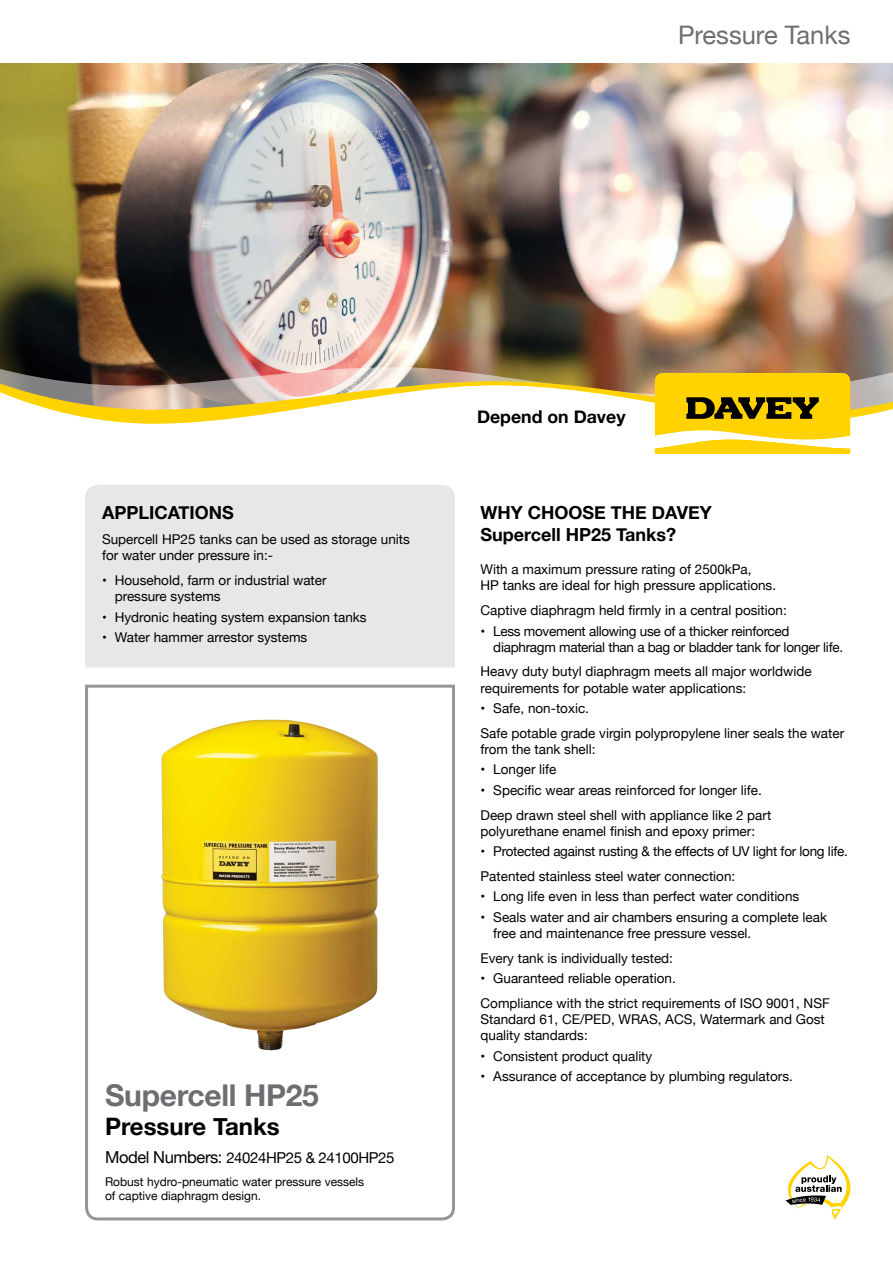
<style>
.page{position:relative;width:893px;height:1263px;background:#fff}
.page>*{position:absolute;margin:0;border:0;box-sizing:border-box;transform-origin:0 0}
.t1{font:700 30px "Helvetica Neue";letter-spacing:-.01em;color:#6d6e71}
.t2{font:25.5px "Helvetica Neue";color:#6d6e71}
.t3{font:700 24px "Helvetica Neue";color:#000}
.t4{font:700 18px/21.6px "Helvetica Neue";color:#000}
.t5{font:700 17.7px "Helvetica Neue";color:#000}
.t6{font:15px "Helvetica Neue";letter-spacing:-.025em;color:#000}
.t7{font:13.5px/16.2px "Helvetica Neue";color:#000}
.t8{font:13.5px/16.2px "Helvetica Neue";letter-spacing:-.02em;color:#000}
.t9{font:12px/14.4px "Helvetica Neue";color:#000}
.s1{font-size:16.5px}
</style>
<div class="page">
<img style="left:0;top:64px;width:893px;height:291px">
<img style="left:0;top:355px;width:893px;height:78px">
<img style="left:0;top:364px;width:893px;height:60px">
<svg style="left:655px;top:373px;width:195px;height:81px;background:#e1be1a"></svg>
<svg style="left:85px;top:684px;width:370px;height:537px"></svg>
<div style="left:85px;top:485px;width:370px;height:183px;background:#e6e7e8"></div>
<svg style="left:785px;top:1155px;width:65px;height:65px"></svg>
<img style="left:161px;top:720px;width:98px;height:326px">
<h2 class="t2" style="left:678px;top:16px;width:174px">Pressure Tanks</h2>
<h3 class="t4" style="left:102px;top:503px;width:133px">APPLICATIONS</h3>
<p class="t7" style="left:102px;top:532px;width:309px">Supercell HP25 tanks can be used as storage units for water under pressure in:-</p>
<p class="t7" style="left:115px;top:573px;width:213px;text-indent:-13px">• Household, farm or industrial water pressure systems</p>
<p class="t7" style="left:102px;top:609px;width:266px">• Hydronic heating system expansion tanks</p>
<p class="t7" style="left:102px;top:630px;width:207px">• Water hammer arrestor systems</p>
<h1 class="t1" style="left:105px;top:1072px;width:215px">Supercell HP25</h1>
<h3 class="t3" style="left:105px;top:1107px;width:176px">Pressure Tanks</h3>
<p class="t6" style="left:105px;top:1147px;width:291px"><span class="s1">Model Numbers:</span> 24024HP25 &amp; 24100HP25</p>
<p class="t9" style="left:105px;top:1175px;width:261px">Robust hydro-pneumatic water pressure vessels of captive diaphragm design.</p>
<h3 class="t5" style="left:477px;top:403px;width:150px">Depend on Davey</h3>
<h3 class="t4" style="left:480px;top:503px;width:233px">WHY CHOOSE THE DAVEY<br>Supercell HP25 Tanks?</h3>
<p class="t7" style="left:480px;top:562px;width:297px">With a maximum pressure rating of 2500kPa,<br>HP tanks are ideal for high pressure applications.</p>
<p class="t7" style="left:480px;top:603px;width:308px">Captive diaphragm held firmly in a central position:</p>
<p class="t8" style="left:493px;top:623px;width:351px;text-indent:-13px">• Less movement allowing use of a thicker reinforced diaphragm material than a bag or bladder tank for longer life.</p>
<p class="t7" style="left:480px;top:664px;width:333px">Heavy duty butyl diaphragm meets all major worldwide requirements for potable water applications:</p>
<p class="t7" style="left:480px;top:697px;width:365px;line-height:24.8px">• Safe, non-toxic.<br>Safe potable grade virgin polypropylene liner seals the water</p>
<p class="t7" style="left:480px;top:742px;width:117px">from the tank shell:</p>
<p class="t7" style="left:480px;top:762px;width:78px">• Longer life</p>
<p class="t7" style="left:480px;top:778px;width:292px;line-height:24.8px">• Specific wear areas reinforced for longer life.<br>Deep drawn steel shell with appliance like 2 part</p>
<p class="t7" style="left:480px;top:824px;width:276px">polyurethane enamel finish and epoxy primer:</p>
<p class="t8" style="left:480px;top:840px;width:369px;line-height:24.8px">• Protected against rusting &amp; the effects of UV light for long life.<br>Patented stainless steel water connection:</p>
<p class="t7" style="left:480px;top:889px;width:320px">• Long life even in less than perfect water conditions</p>
<p class="t7" style="left:493px;top:910px;width:335px;text-indent:-13px">• Seals water and air chambers ensuring a complete leak free and maintenance free pressure vessel.</p>
<p class="t7" style="left:480px;top:951px;width:194px">Every tank is individually tested:</p>
<p class="t7" style="left:480px;top:967px;width:351px;line-height:24.8px">• Guaranteed reliable operation.<br>Compliance with the strict requirements of ISO 9001, NSF</p>
<p class="t7" style="left:480px;top:1012px;width:346px">Standard 61, CE/PED, WRAS, ACS, Watermark and Gost quality standards:</p>
<p class="t7" style="left:480px;top:1049px;width:173px">• Consistent product quality</p>
<p class="t7" style="left:480px;top:1069px;width:314px">• Assurance of acceptance by plumbing regulators.</p>
</div>
